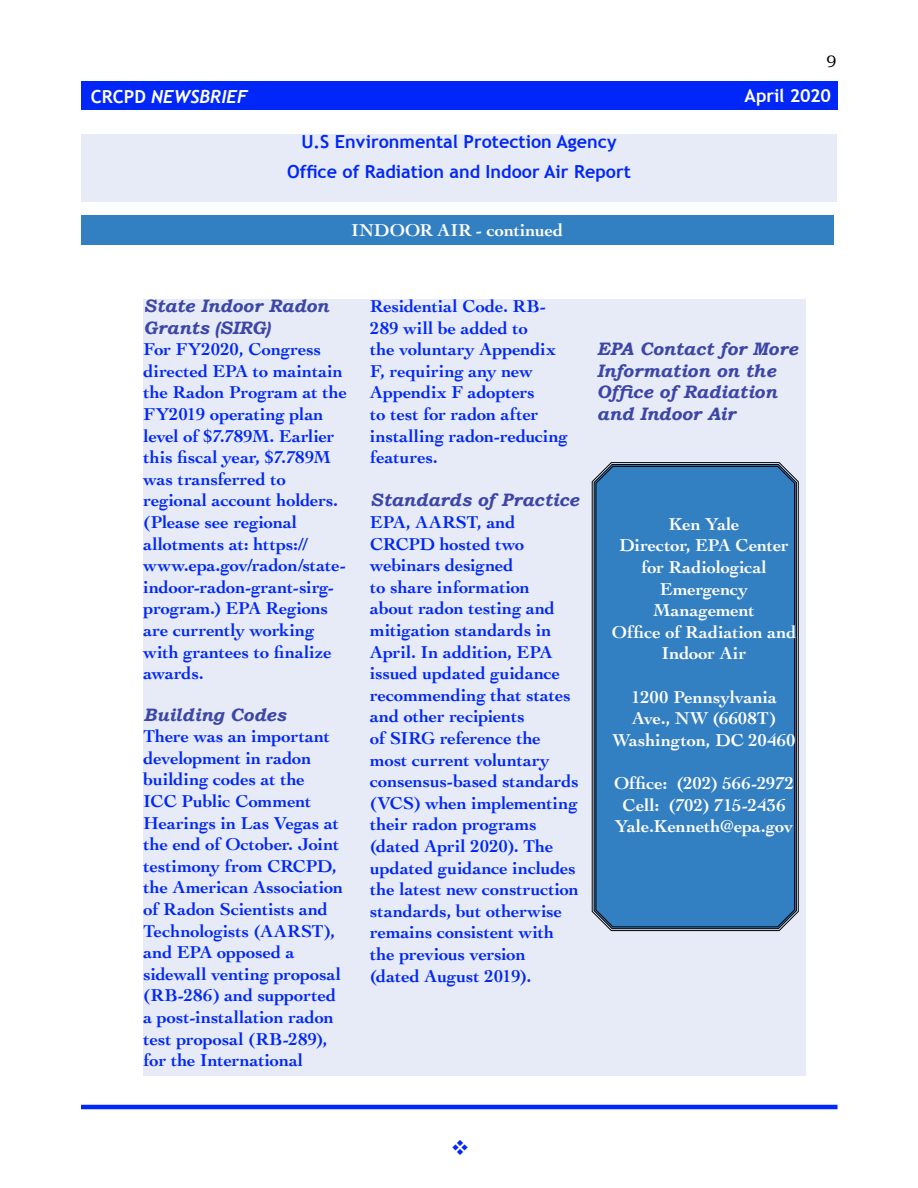
<style>
.page{position:relative;width:918px;height:1188px;background:#fff}
.page>*{position:absolute;margin:0;border:0;box-sizing:border-box;transform-origin:0 0}
.t1{font:700 18px/21.6px "Cochin";color:#0027f8}
.t2{font:700 18px/21.6px "Cochin";color:#fff;text-align:center}
.t3{font:italic 700 18px/21.6px "Bookman Old Style";letter-spacing:-.005em;color:#3c46a7}
.t4{font:700 18px/30.6px "Trebuchet MS";color:#0027f8;text-align:center}
.t5{font:italic 700 18px "Trebuchet";color:#fff}
.t6{font:700 18px "Trebuchet MS";letter-spacing:-.015em;color:#fff}
.t7{font:16.5px "Bookman Old Style";color:#000}
.s1{font-family:"Trebuchet MS";font-style:normal}
</style>
<div class="page">
<div style="left:81px;top:81px;width:757px;height:28px;background:#0027f8"></div>
<hr style="left:81px;top:1105px;width:757px;height:4px;background:#0027fb">
<div style="left:144px;top:299px;width:662px;height:777px;background:#e7ebf7"></div>
<div style="left:81px;top:134px;width:756px;height:68px;background:#e7ebf7"></div>
<div style="left:81px;top:215px;width:753px;height:30px;background:#327fc2"></div>
<svg style="left:591px;top:462px;width:208px;height:470px;background:#7d7f86"></svg>
<svg style="left:593px;top:463px;width:204px;height:466px;background:#4a5d6f"></svg>
<div style="left:595px;top:465px;width:200px;height:463px;background:#327fc2"></div>
<p class="t5" style="left:91px;top:85px;width:158px"><span class="s1">CRCPD</span> NEWSBRIEF</p>
<p class="t4" style="left:287px;top:126px;width:345px">U.S Environmental Protection Agency<br>Office of Radiation and Indoor Air Report</p>
<p class="t2" style="left:352px;top:218px;width:213px">INDOOR AIR - continued</p>
<p class="t7" style="left:826px;top:52px;width:12px">9</p>
<p class="t6" style="left:745px;top:84px;width:88px">April 2020</p>
<p class="t3" style="left:144px;top:295px;width:187px">State Indoor Radon<br>Grants (SIRG)</p>
<p class="t1" style="left:144px;top:338px;width:205px">For FY2020, Congress directed EPA to maintain the Radon Program at the<br>FY2019 operating plan level of $7.789M. Earlier this fiscal year, $7.789M was transferred to regional account holders. (Please see regional allotments at: https:// www.epa.gov/radon/state&shy;indoor-radon-grant-sirg&shy;program.) EPA Regions are currently working with grantees to finalize awards.</p>
<p class="t3" style="left:144px;top:703px;width:144px">Building Codes</p>
<p class="t1" style="left:144px;top:725px;width:201px">There was an important development in radon building codes at the<br>ICC Public Comment<br>Hearings in Las Vegas at the end of October. Joint testimony from CRCPD, the American Association of Radon Scientists and<br>Technologists (AARST), and EPA opposed a sidewall venting proposal (RB-286) and supported a post-installation radon test proposal (RB-289), for the International</p>
<p class="t1" style="left:370px;top:294px;width:199px">Residential Code. RB-<br>289 will be added to<br>the voluntary Appendix<br>F, requiring any new<br>Appendix F adopters<br>to test for radon after installing radon-reducing features.</p>
<p class="t3" style="left:370px;top:489px;width:210px">Standards of Practice</p>
<p class="t1" style="left:370px;top:510px;width:210px">EPA, AARST, and<br>CRCPD hosted two webinars designed<br>to share information<br>about radon testing and mitigation standards in<br>April. In addition, EPA issued updated guidance recommending that states and other recipients<br>of SIRG reference the most current voluntary consensus-based standards (VCS) when implementing their radon programs (dated April 2020). The updated guidance includes the latest new construction standards, but otherwise remains consistent with the previous version (dated August 2019).</p>
<p class="t3" style="left:597px;top:338px;width:202px">EPA Contact for More<br>Information on the<br>Office of Radiation and Indoor Air</p>
<p class="t2" style="left:612px;top:512px;width:186px">Ken Yale<br>Director, EPA Center for Radiological<br>Emergency<br>Management<br>Office of Radiation and<br>Indoor Air</p>
<p class="t2" style="left:612px;top:685px;width:185px">1200 Pennsylvania<br>Ave., NW (6608T)<br>Washington, DC 20460</p>
<p class="t2" style="left:614px;top:772px;width:182px">Office: (202) 566-2972<br>Cell: (702) 715-2436<br>Yale.Kenneth@epa.gov</p>
</div>
